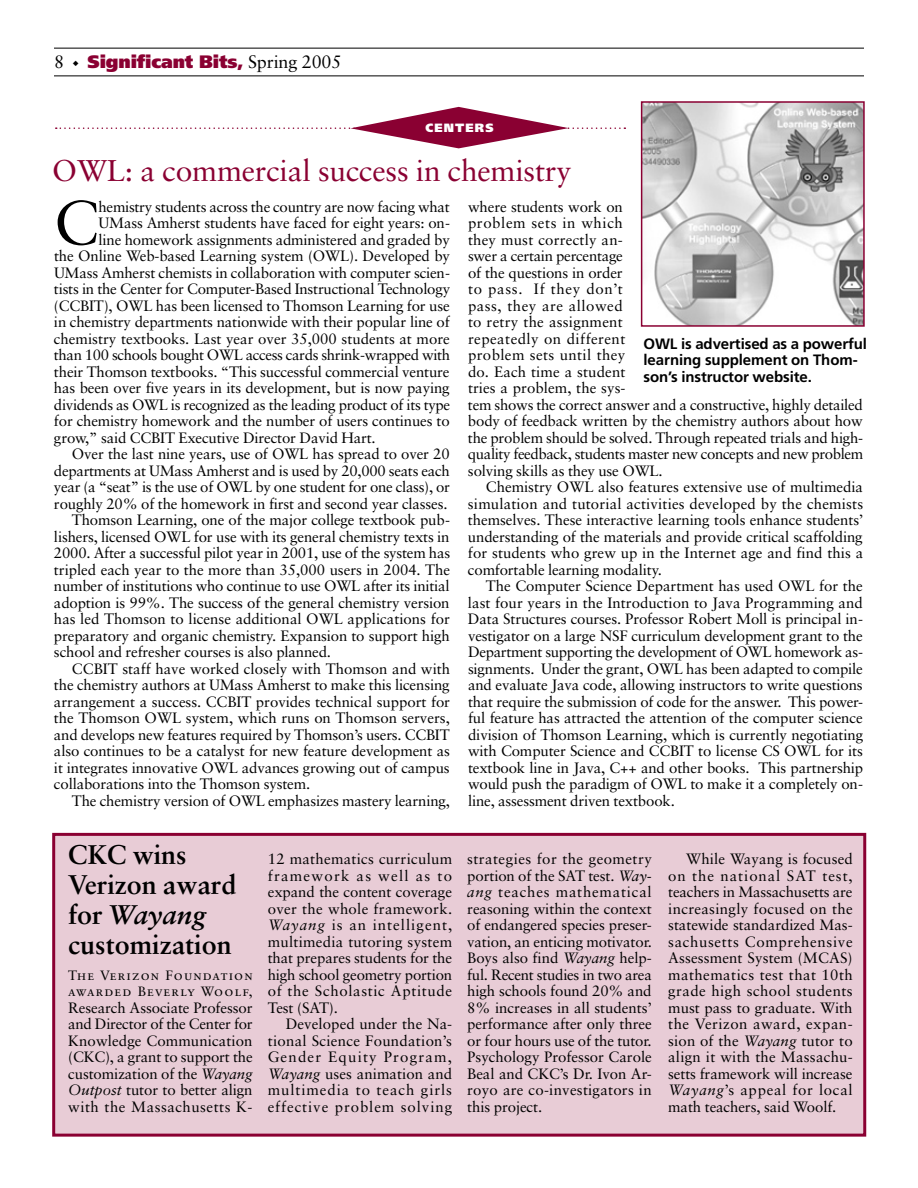
<style>
.page{position:relative;width:918px;height:1188px;background:#fff}
.page>*{position:absolute;margin:0;border:0;box-sizing:border-box;transform-origin:0 0}
.t1{font:62.25px "Sabon";color:#000}
.t2{font:30px "Sabon";letter-spacing:-.005em;color:#8a0032}
.t3{font:700 27px/30px "Sabon";color:#000}
.t4{font:900 18px "Frutiger";letter-spacing:-.005em;color:#8a0032}
.t5{font:18px "Sabon";color:#000}
.t6{font:15px/16.5px "Sabon";letter-spacing:-.01em;color:#000;text-align:justify}
.t7{font:700 15px/16.5px "Frutiger";letter-spacing:-.005em;color:#000}
.t8{font:13.5px/16.5px "Sabon Roman SC";letter-spacing:.085em;color:#000}
.t9{font:900 12px "Frutiger";letter-spacing:.1em;color:#fff}
.s1{color:#000}
.s2{font-family:"Sabon";font-weight:400;color:#000}
.s3{font-style:italic}
</style>
<div class="page">
<div style="left:54px;top:834px;width:811px;height:301px;background:#e8ccd6"></div>
<div style="left:52px;top:833px;width:814px;height:304px;border:3px solid #8a0032"></div>
<hr style="left:54px;top:48px;width:810px;height:1px;background:#000">
<hr style="left:54px;top:76px;width:810px;height:1px;background:#000">
<svg style="left:56px;top:107px;width:569px;height:41px"></svg>
<img style="left:644px;top:104px;width:218px;height:220px">
<div style="left:641px;top:101px;width:224px;height:226px;border:2px solid #8a0032"></div>
<p class="t5" style="left:54px;top:51px;width:12px">8</p>
<p class="t4" style="left:73px;top:51px;width:270px"><span class="s1">◆</span> Significant Bits, <span class="s2">Spring 2005</span></p>
<p class="t9" style="left:425px;top:121px;width:70px">CENTERS</p>
<h2 class="t2" style="left:52px;top:152px;width:521px">OWL: a commercial success in chemistry</h2>
<p class="t6" style="left:468px;top:198px;width:397px;text-align:left">where students work on<br>problem sets in which<br>they must correctly an-<br>swer a certain percentage<br>of the questions in order<br>to pass. If they don’t<br>pass, they are allowed<br>to retry the assignment<br>repeatedly on different<br>problem sets until they<br>do. Each time a student<br>tries a problem, the sys-<br>tem shows the correct answer and a constructive, highly detailed body of feedback written by the chemistry authors about how the problem should be solved. Through repeated trials and high&shy;quality feedback, students master new concepts and new problem solving skills as they use OWL.</p>
<p class="t6" style="left:468px;top:478px;width:397px;text-indent:18px">Chemistry OWL also features extensive use of multimedia simulation and tutorial activities developed by the chemists themselves. These interactive learning tools enhance students’ understanding of the materials and provide critical scaffolding for students who grew up in the Internet age and find this a comfortable learning modality.</p>
<p class="t6" style="left:468px;top:577px;width:397px;text-indent:18px">The Computer Science Department has used OWL for the last four years in the Introduction to Java Programming and Data Structures courses. Professor Robert Moll is principal in&shy;vestigator on a large NSF curriculum development grant to the Department supporting the development of OWL homework as&shy;signments. Under the grant, OWL has been adapted to compile and evaluate Java code, allowing instructors to write questions that require the submission of code for the answer. This power&shy;ful feature has attracted the attention of the computer science division of Thomson Learning, which is currently negotiating with Computer Science and CCBIT to license CS OWL for its textbook line in Java, C++ and other books. This partnership would push the paradigm of OWL to make it a completely on&shy;line, assessment driven textbook.</p>
<h1 class="t1" style="left:54px;top:186px;width:46px">C</h1>
<p class="t6" style="left:99px;top:198px;width:353px">hemistry students across the country are now facing what</p>
<p class="t6" style="left:99px;top:214px;width:353px">UMass Amherst students have faced for eight years: on-</p>
<p class="t6" style="left:99px;top:231px;width:353px">line homework assignments administered and graded by</p>
<p class="t6" style="left:54px;top:247px;width:398px">the Online Web-based Learning system (OWL). Developed by</p>
<p class="t6" style="left:54px;top:264px;width:397px">UMass Amherst chemists in collaboration with computer scien-</p>
<p class="t6" style="left:54px;top:280px;width:398px">tists in the Center for Computer-Based Instructional Technology</p>
<p class="t6" style="left:54px;top:297px;width:397px">(CCBIT), OWL has been licensed to Thomson Learning for use</p>
<p class="t6" style="left:54px;top:313px;width:397px">in chemistry departments nationwide with their popular line of</p>
<p class="t6" style="left:54px;top:330px;width:397px">chemistry textbooks. Last year over 35,000 students at more</p>
<p class="t6" style="left:54px;top:346px;width:398px">than 100 schools bought OWL access cards shrink-wrapped with</p>
<p class="t6" style="left:54px;top:363px;width:397px">their Thomson textbooks. “This successful commercial venture</p>
<p class="t6" style="left:54px;top:379px;width:397px">has been over five years in its development, but is now paying</p>
<p class="t6" style="left:54px;top:396px;width:398px">dividends as OWL is recognized as the leading product of its type</p>
<p class="t6" style="left:54px;top:412px;width:397px">for chemistry homework and the number of users continues to</p>
<p class="t6" style="left:54px;top:429px;width:323px">grow,” said CCBIT Executive Director David Hart.</p>
<p class="t6" style="left:72px;top:445px;width:379px">Over the last nine years, use of OWL has spread to over 20</p>
<p class="t6" style="left:54px;top:462px;width:397px">departments at UMass Amherst and is used by 20,000 seats each</p>
<p class="t6" style="left:54px;top:478px;width:398px">year (a “seat” is the use of OWL by one student for one class), or</p>
<p class="t6" style="left:54px;top:495px;width:395px">roughly 20% of the homework in first and second year classes.</p>
<p class="t6" style="left:72px;top:511px;width:380px">Thomson Learning, one of the major college textbook pub-</p>
<p class="t6" style="left:54px;top:528px;width:397px">lishers, licensed OWL for use with its general chemistry texts in</p>
<p class="t6" style="left:54px;top:544px;width:398px">2000. After a successful pilot year in 2001, use of the system has</p>
<p class="t6" style="left:54px;top:561px;width:398px">tripled each year to the more than 35,000 users in 2004. The</p>
<p class="t6" style="left:54px;top:577px;width:397px">number of institutions who continue to use OWL after its initial</p>
<p class="t6" style="left:54px;top:594px;width:397px">adoption is 99%. The success of the general chemistry version</p>
<p class="t6" style="left:54px;top:610px;width:397px">has led Thomson to license additional OWL applications for</p>
<p class="t6" style="left:54px;top:627px;width:397px">preparatory and organic chemistry. Expansion to support high</p>
<p class="t6" style="left:54px;top:643px;width:279px">school and refresher courses is also planned.</p>
<p class="t6" style="left:72px;top:660px;width:380px">CCBIT staff have worked closely with Thomson and with</p>
<p class="t6" style="left:54px;top:676px;width:397px">the chemistry authors at UMass Amherst to make this licensing</p>
<p class="t6" style="left:54px;top:693px;width:398px">arrangement a success. CCBIT provides technical support for</p>
<p class="t6" style="left:54px;top:709px;width:397px">the Thomson OWL system, which runs on Thomson servers,</p>
<p class="t6" style="left:54px;top:726px;width:397px">and develops new features required by Thomson’s users. CCBIT</p>
<p class="t6" style="left:54px;top:742px;width:397px">also continues to be a catalyst for new feature development as</p>
<p class="t6" style="left:54px;top:759px;width:397px">it integrates innovative OWL advances growing out of campus</p>
<p class="t6" style="left:54px;top:775px;width:258px">collaborations into the Thomson system.</p>
<p class="t6" style="left:72px;top:792px;width:379px">The chemistry version of OWL emphasizes mastery learning,</p>
<h3 class="t3" style="left:68px;top:839px;width:170px">CKC wins<br>Verizon award for <span class="s3">Wayang </span>customization</h3>
<p class="t8" style="left:68px;top:966px;width:186px">The Verizon Foundation awarded Beverly Woolf,</p>
<p class="t6" style="left:68px;top:999px;width:186px">Research Associate Professor and Director of the Center for Knowledge Communication (CKC), a grant to support the customization of the <span class="s3">Wayang Outpost</span> tutor to better align with the Massachusetts K-</p>
<p class="t7" style="left:643px;top:335px;width:225px">OWL is advertised as a powerful learning supplement on Thom&shy;son’s instructor website.</p>
<p class="t6" style="left:268px;top:850px;width:186px">12 mathematics curriculum framework as well as to expand the content coverage over the whole framework.<br><span class="s3">Wayang</span> is an intelligent, multimedia tutoring system that prepares students for the high school geometry portion of the Scholastic Aptitude Test (SAT).</p>
<p class="t6" style="left:268px;top:1015px;width:186px;text-indent:18px">Developed under the Na&shy;tional Science Foundation’s Gender Equity Program, <span class="s3">Wayang</span> uses animation and multimedia to teach girls effective problem solving</p>
<p class="t6" style="left:467px;top:850px;width:186px">strategies for the geometry portion of the SAT test. <span class="s3">Way&shy;ang</span> teaches mathematical reasoning within the context of endangered species preser&shy;vation, an enticing motivator.<br>Boys also find <span class="s3">Wayang</span> help&shy;ful. Recent studies in two area high schools found 20% and 8% increases in all students’ performance after only three or four hours use of the tutor.<br>Psychology Professor Carole Beal and CKC’s Dr. Ivon Ar&shy;royo are co-investigators in this project.</p>
<p class="t6" style="left:668px;top:850px;width:186px;text-indent:18px">While Wayang is focused on the national SAT test, teachers in Massachusetts are increasingly focused on the statewide standardized Mas&shy;sachusetts Comprehensive Assessment System (MCAS) mathematics test that 10th grade high school students must pass to graduate. With the Verizon award, expan&shy;sion of the <span class="s3">Wayang</span> tutor to align it with the Massachu&shy;setts framework will increase <span class="s3">Wayang</span>’s appeal for local math teachers, said Woolf.</p>
</div>
